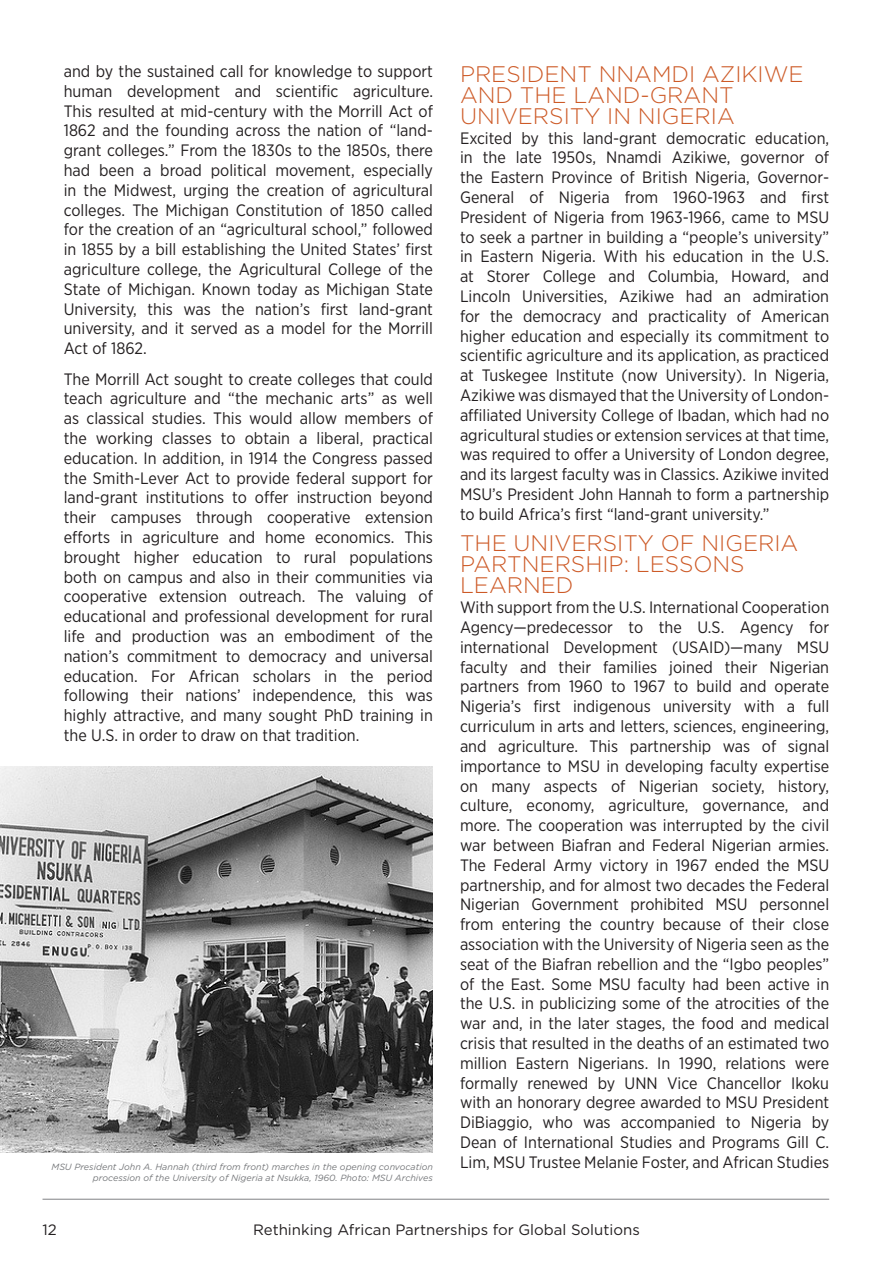
<style>
.page{position:relative;width:893px;height:1263px;background:#fff}
.page>*{position:absolute;margin:0;border:0;box-sizing:border-box;transform-origin:0 0}
.t1{font:300 22.5px/21px "Gotham";color:#cd5a27}
.t2{font:16.5px/19.8px "Gotham Narrow";color:#231f20;text-align:justify}
.t3{font:15px "Gotham";color:#231f20}
.t4{font:italic 9px "Gotham";color:#76787b}
</style>
<div class="page">
<hr style="left:43px;top:1199px;width:786px;height:1px;background:#808285">
<img style="left:0;top:766px;width:433px;height:387px">
<p class="t2" style="left:64px;top:61px;width:371px">and by the sustained call for knowledge to support human development and scientific agriculture.<br>This resulted at mid-century with the Morrill Act of 1862 and the founding across the nation of “land&shy;grant colleges.” From the 1830s to the 1850s, there had been a broad political movement, especially in the Midwest, urging the creation of agricultural colleges. The Michigan Constitution of 1850 called for the creation of an “agricultural school,” followed in 1855 by a bill establishing the United States’ first agriculture college, the Agricultural College of the State of Michigan. Known today as Michigan State University, this was the nation’s first land-grant university, and it served as a model for the Morrill Act of 1862.</p>
<p class="t2" style="left:64px;top:369px;width:371px">The Morrill Act sought to create colleges that could teach agriculture and “the mechanic arts” as well as classical studies. This would allow members of the working classes to obtain a liberal, practical education. In addition, in 1914 the Congress passed the Smith-Lever Act to provide federal support for land-grant institutions to offer instruction beyond their campuses through cooperative extension efforts in agriculture and home economics. This brought higher education to rural populations both on campus and also in their communities via cooperative extension outreach. The valuing of educational and professional development for rural life and production was an embodiment of the nation’s commitment to democracy and universal education. For African scholars in the period following their nations’ independence, this was highly attractive, and many sought PhD training in the U.S. in order to draw on that tradition.</p>
<h1 class="t1" style="left:460px;top:63px;width:345px">PRESIDENT NNAMDI AZIKIWE<br>AND THE LAND-GRANT<br>UNIVERSITY IN NIGERIA</h1>
<p class="t2" style="left:460px;top:128px;width:371px">Excited by this land-grant democratic education, in the late 1950s, Nnamdi Azikiwe, governor of the Eastern Province of British Nigeria, Governor-General of Nigeria from 1960-1963 and first President of Nigeria from 1963-1966, came to MSU to seek a partner in building a “people’s university” in Eastern Nigeria. With his education in the U.S. at Storer College and Columbia, Howard, and Lincoln Universities, Azikiwe had an admiration for the democracy and practicality of American higher education and especially its commitment to scientific agriculture and its application, as practiced at Tuskegee Institute (now University). In Nigeria, Azikiwe was dismayed that the University of London&shy;affiliated University College of Ibadan, which had no agricultural studies or extension services at that time, was required to offer a University of London degree, and its largest faculty was in Classics. Azikiwe invited MSU’s President John Hannah to form a partnership to build Africa’s first “land-grant university.”</p>
<h1 class="t1" style="left:460px;top:533px;width:340px">THE UNIVERSITY OF NIGERIA<br>PARTNERSHIP: LESSONS<br>LEARNED</h1>
<p class="t2" style="left:460px;top:597px;width:371px">With support from the U.S. International Cooperation Agency—predecessor to the U.S. Agency for international Development (USAID)—many MSU faculty and their families joined their Nigerian partners from 1960 to 1967 to build and operate Nigeria’s first indigenous university with a full curriculum in arts and letters, sciences, engineering, and agriculture. This partnership was of signal importance to MSU in developing faculty expertise on many aspects of Nigerian society, history, culture, economy, agriculture, governance, and more. The cooperation was interrupted by the civil war between Biafran and Federal Nigerian armies.<br>The Federal Army victory in 1967 ended the MSU partnership, and for almost two decades the Federal Nigerian Government prohibited MSU personnel from entering the country because of their close association with the University of Nigeria seen as the seat of the Biafran rebellion and the “Igbo peoples” of the East. Some MSU faculty had been active in the U.S. in publicizing some of the atrocities of the war and, in the later stages, the food and medical crisis that resulted in the deaths of an estimated two million Eastern Nigerians. In 1990, relations were formally renewed by UNN Vice Chancellor Ikoku with an honorary degree awarded to MSU President DiBiaggio, who was accompanied to Nigeria by Dean of International Studies and Programs Gill C.</p>
<p class="t4" style="left:52px;top:1161px;width:383px">MSU President John A. Hannah (third from front) marches in the opening convocation</p>
<p class="t2" style="left:460px;top:1152px;width:371px">Lim, MSU Trustee Melanie Foster, and African Studies</p>
<p class="t4" style="left:93px;top:1172px;width:342px">procession of the University of Nigeria at Nsukka, 1960. Photo: MSU Archives</p>
<p class="t3" style="left:43px;top:1220px;width:16px">12</p>
<p class="t3" style="left:253px;top:1220px;width:388px">Rethinking African Partnerships for Global Solutions</p>
</div>
